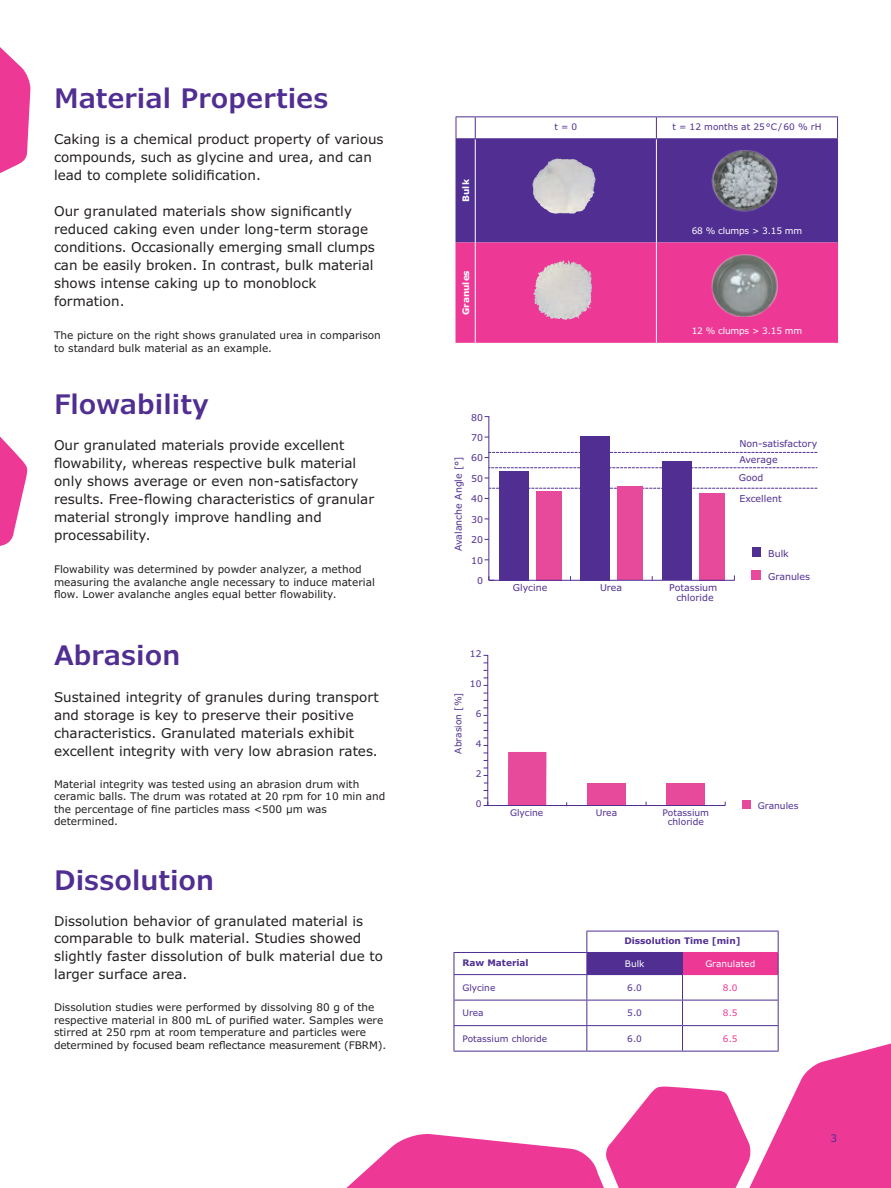
<style>
.page{position:relative;width:891px;height:1188px;background:#fff}
.page>*{position:absolute;margin:0;border:0;box-sizing:border-box;transform-origin:0 0}
.t1{font:600 27px "Verdana Pro";color:#502e92}
.t2{font:13.5px/18px "Verdana Pro";color:#231f20}
.t3{font:10.5px/12.6px "Verdana Pro";color:#231f20}
.t4{font:10.5px "Verdana Pro";color:#502e92}
.t5{font:9.45px/20.4px "Verdana Pro";color:#502e92}
.t6{font:9.15px/9.9px "Verdana Pro";color:#502e92;text-align:center}
.t7{font:9px "Verdana Pro";color:#502e92}
.t8{font:9px "Verdana Pro";letter-spacing:-.02em;color:#fff}
.t9{font:700 9px "Verdana Pro";color:#502e92}
.t10{font:700 9px "Verdana Pro";color:#fff}
.t11{font:9px "Verdana Pro";color:#fff}
.t12{font:9px "Verdana Pro";color:#ed3896}
</style>
<div class="page">
<svg style="left:0;top:47px;width:31px;height:126px"></svg>
<svg style="left:0;top:436px;width:28px;height:110px"></svg>
<svg style="left:456px;top:116px;width:382px;height:227px;background:#aa53a3"></svg>
<img style="left:532px;top:159px;width:25px;height:34px">
<img style="left:708px;top:150px;width:78px;height:66px">
<img style="left:536px;top:260px;width:32px;height:20px">
<img style="left:705px;top:252px;width:84px;height:65px">
<svg style="left:489px;top:467px;width:328px;height:1px"></svg>
<svg style="left:489px;top:488px;width:328px;height:1px"></svg>
<div style="left:537px;top:491px;width:25px;height:89px;background:#e74a9b"></div>
<div style="left:618px;top:487px;width:25px;height:93px;background:#e74a9b"></div>
<div style="left:580px;top:436px;width:29px;height:144px;background:#502e92"></div>
<div style="left:700px;top:493px;width:25px;height:87px;background:#e74a9b"></div>
<div style="left:662px;top:461px;width:30px;height:119px;background:#502e92"></div>
<div style="left:499px;top:471px;width:30px;height:109px;background:#502e92"></div>
<hr style="left:489px;top:580px;width:245px;height:1px;background:#502e92">
<hr style="left:488px;top:417px;width:1px;height:163px;background:#502e92">
<svg style="left:488px;top:576px;width:6px;height:5px"></svg>
<svg style="left:485px;top:452px;width:332px;height:6px"></svg>
<div style="left:752px;top:571px;width:9px;height:9px;background:#e74a9b"></div>
<div style="left:752px;top:548px;width:9px;height:9px;background:#502e92"></div>
<div style="left:587px;top:783px;width:39px;height:23px;background:#e74a9b"></div>
<div style="left:667px;top:783px;width:38px;height:23px;background:#e74a9b"></div>
<div style="left:508px;top:752px;width:38px;height:54px;background:#e74a9b"></div>
<hr style="left:488px;top:805px;width:237px;height:1px;background:#502e92">
<hr style="left:487px;top:655px;width:1px;height:151px;background:#502e92">
<svg style="left:484px;top:798px;width:4px;height:8px"></svg>
<div style="left:742px;top:800px;width:9px;height:9px;background:#e74a9b"></div>
<svg style="left:346px;top:931px;width:545px;height:257px"></svg>
<hr style="left:587px;top:952px;width:96px;height:1px;background:#502e92">
<hr style="left:683px;top:952px;width:95px;height:1px;background:#ed3896">
<h1 class="t1" style="left:54px;top:81px;width:276px">Material Properties</h1>
<p class="t2" style="left:54px;top:130px;width:331px">Caking is a chemical product property of various compounds, such as glycine and urea, and can lead to complete solidification.</p>
<p class="t2" style="left:54px;top:202px;width:322px">Our granulated materials show significantly reduced caking even under long-term storage conditions. Occasionally emerging small clumps can be easily broken. In contrast, bulk material shows intense caking up to monoblock formation.</p>
<p class="t3" style="left:54px;top:329px;width:328px">The picture on the right shows granulated urea in comparison to standard bulk material as an example.</p>
<h1 class="t1" style="left:54px;top:387px;width:157px">Flowability</h1>
<p class="t2" style="left:54px;top:436px;width:322px">Our granulated materials provide excellent flowability, whereas respective bulk material only shows average or even non-satisfactory results. Free-flowing characteristics of granular material strongly improve handling and processability.</p>
<p class="t3" style="left:54px;top:563px;width:322px">Flowability was determined by powder analyzer, a method measuring the avalanche angle necessary to induce material flow. Lower avalanche angles equal better flowability.</p>
<h1 class="t1" style="left:54px;top:638px;width:128px">Abrasion</h1>
<p class="t2" style="left:54px;top:688px;width:326px">Sustained integrity of granules during transport and storage is key to preserve their positive characteristics. Granulated materials exhibit excellent integrity with very low abrasion rates.</p>
<p class="t3" style="left:54px;top:778px;width:333px">Material integrity was tested using an abrasion drum with ceramic balls. The drum was rotated at 20 rpm for 10 min and the percentage of fine particles mass &lt;500 µm was determined.</p>
<h1 class="t1" style="left:54px;top:862px;width:162px">Dissolution</h1>
<p class="t2" style="left:54px;top:912px;width:331px">Dissolution behavior of granulated material is comparable to bulk material. Studies showed slightly faster dissolution of bulk material due to larger surface area.</p>
<p class="t3" style="left:54px;top:1001px;width:334px">Dissolution studies were performed by dissolving 80 g of the respective material in 800 mL of purified water. Samples were stirred at 250 rpm at room temperature and particles were determined by focused beam reflectance measurement (FBRM).</p>
<p class="t10" style="left:460px;top:202px;width:24px;rotate:-90deg">Bulk</p>
<p class="t10" style="left:460px;top:315px;width:46px;rotate:-90deg">Granules</p>
<p class="t7" style="left:554px;top:121px;width:24px">t = 0</p>
<p class="t7" style="left:672px;top:121px;width:151px">t = 12 months at 25°C/60 % rH</p>
<p class="t8" style="left:692px;top:225px;width:112px">68 % clumps &gt; 3.15 mm</p>
<p class="t8" style="left:692px;top:325px;width:112px">12 % clumps &gt; 3.15 mm</p>
<p class="t5" style="left:471px;top:407px;width:13px">80</p>
<p class="t5" style="left:471px;top:427px;width:13px">70</p>
<p class="t5" style="left:471px;top:448px;width:13px">60</p>
<p class="t5" style="left:448px;top:551px;width:96px;rotate:-90deg">Avalanche Angle [°]</p>
<p class="t5" style="left:471px;top:468px;width:13px">50</p>
<p class="t5" style="left:471px;top:489px;width:13px">40</p>
<p class="t5" style="left:471px;top:509px;width:13px">30</p>
<p class="t5" style="left:471px;top:530px;width:13px">20</p>
<p class="t5" style="left:471px;top:550px;width:13px">10</p>
<p class="t5" style="left:477px;top:571px;width:7px">0</p>
<p class="t6" style="left:470px;top:649px;width:13px">12</p>
<p class="t6" style="left:453px;top:754px;width:63px;rotate:-90deg">Abrasion [%]</p>
<p class="t6" style="left:470px;top:679px;width:13px">10</p>
<p class="t6" style="left:476px;top:709px;width:7px">6</p>
<p class="t6" style="left:476px;top:739px;width:7px">4</p>
<p class="t6" style="left:476px;top:769px;width:7px">2</p>
<p class="t5" style="left:513px;top:577px;width:36px">Glycine</p>
<p class="t5" style="left:600px;top:577px;width:24px">Urea</p>
<p class="t5" style="left:669px;top:582px;width:50px;line-height:10.2px;text-align:center">Potassium chloride</p>
<p class="t5" style="left:739px;top:433px;width:79px">Non-satisfactory</p>
<p class="t5" style="left:739px;top:468px;width:45px">Good<br>Excellent</p>
<p class="t5" style="left:739px;top:450px;width:40px">Average</p>
<p class="t5" style="left:768px;top:543px;width:22px">Bulk</p>
<p class="t5" style="left:768px;top:567px;width:44px">Granules</p>
<p class="t6" style="left:476px;top:799px;width:7px">0</p>
<p class="t6" style="left:758px;top:801px;width:42px">Granules</p>
<p class="t6" style="left:510px;top:808px;width:35px">Glycine</p>
<p class="t6" style="left:596px;top:807px;width:23px">Urea</p>
<p class="t6" style="left:662px;top:807px;width:48px">Potassium chloride</p>
<p class="t9" style="left:624px;top:935px;width:118px">Dissolution Time [min]</p>
<p class="t9" style="left:462px;top:957px;width:68px">Raw Material</p>
<p class="t8" style="left:625px;top:958px;width:21px">Bulk</p>
<p class="t11" style="left:705px;top:958px;width:52px">Granulated</p>
<p class="t7" style="left:462px;top:982px;width:34px">Glycine</p>
<p class="t7" style="left:627px;top:982px;width:16px">6.0</p>
<p class="t12" style="left:723px;top:982px;width:16px">8.0</p>
<p class="t7" style="left:462px;top:1007px;width:23px">Urea</p>
<p class="t7" style="left:627px;top:1007px;width:16px">5.0</p>
<p class="t12" style="left:723px;top:1007px;width:16px">8.5</p>
<p class="t7" style="left:462px;top:1033px;width:86px">Potassium chloride</p>
<p class="t7" style="left:627px;top:1033px;width:16px">6.0</p>
<p class="t12" style="left:723px;top:1033px;width:16px">6.5</p>
<p class="t4" style="left:831px;top:1131px;width:8px">3</p>
</div>
